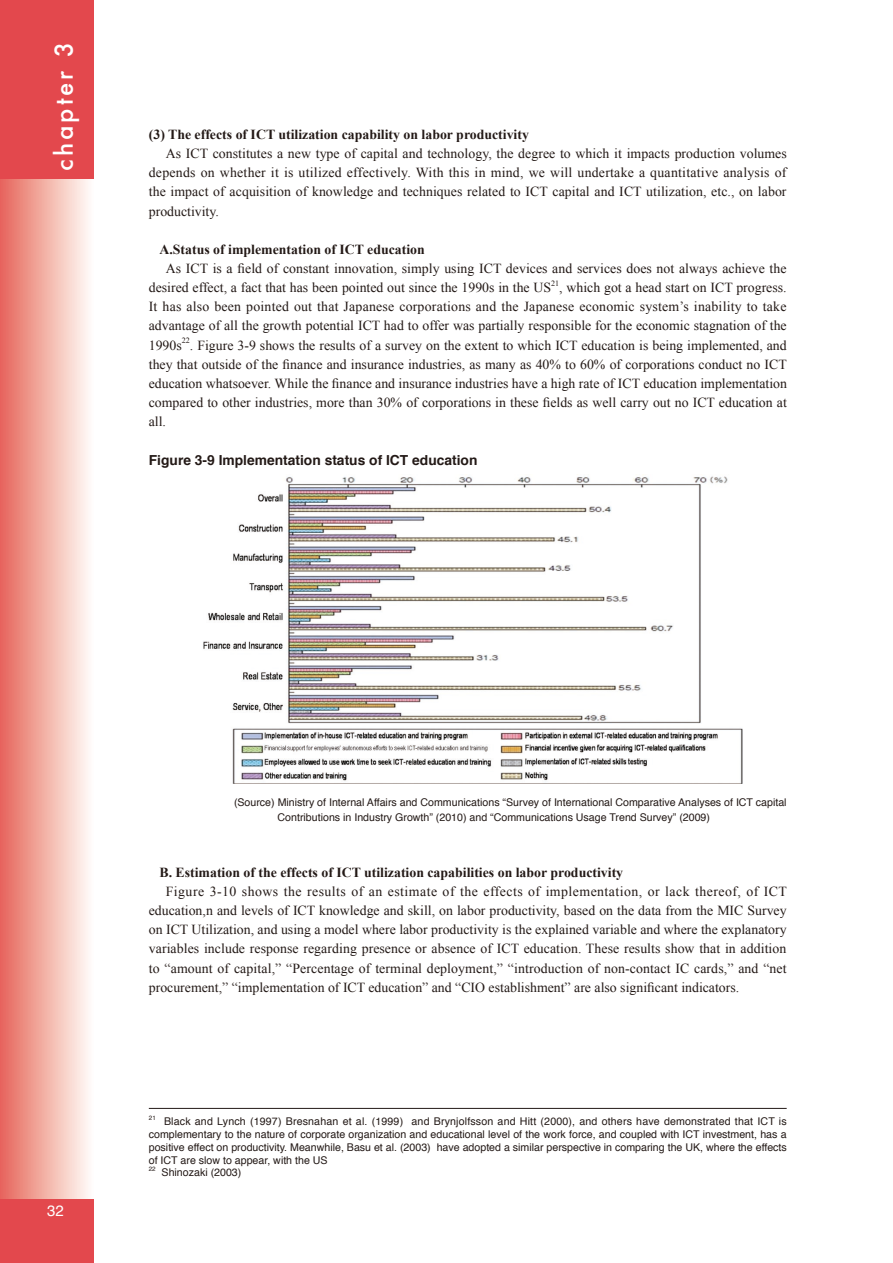
<style>
.page{position:relative;width:893px;height:1263px;background:#fff}
.page>*{position:absolute;margin:0;border:0;box-sizing:border-box;transform-origin:0 0}
.t1{font:500 24px "Futura";letter-spacing:.125em;color:#fff}
.t2{font:15px "Helvetica";color:#fff}
.t3{font:13.8px/19.2px "Times New Roman";color:#231916;text-align:justify}
.t4{font:700 13.8px "Times New Roman";color:#231916}
.t5{font:700 13.8px "Helvetica";color:#231916}
.t6{font:10.65px/12.8px "Helvetica";color:#231916}
.t7{font:8.1px "Times New Roman";color:#231916}
.t8{font:6.15px "Helvetica";color:#231916}
</style>
<div class="page">
<div style="left:0;top:0;width:94px;height:1263px;background:linear-gradient(to right,#e66659,#fffffa)"></div>
<div style="left:0;top:1199px;width:94px;height:64px;background:#e3484d"></div>
<div style="left:0;top:0;width:94px;height:179px;background:#e3484d"></div>
<img style="left:203px;top:476px;width:540px;height:308px">
<hr style="left:149px;top:1108px;width:638px;height:1px;background:#231916">
<h1 class="t1" style="left:47px;top:171px;width:130px;rotate:-90deg">chapter 3</h1>
<p class="t4" style="left:149px;top:125px;width:382px">(3) The effects of ICT utilization capability on labor productivity</p>
<p class="t3" style="left:149px;top:144px;width:640px;text-indent:17px">As ICT constitutes a new type of capital and technology, the degree to which it impacts production volumes depends on whether it is utilized effectively. With this in mind, we will undertake a quantitative analysis of the impact of acquisition of knowledge and techniques related to ICT capital and ICT utilization, etc., on labor productivity.</p>
<p class="t4" style="left:159px;top:240px;width:267px">A.Status of implementation of ICT education</p>
<p class="t3" style="left:149px;top:259px;width:639px;text-indent:17px">As ICT is a field of constant innovation, simply using ICT devices and services does not always achieve the desired effect, a fact that has been pointed out since the 1990s in the US</p>
<p class="t7" style="left:551px;top:277px;width:10px">21</p>
<p class="t3" style="left:149px;top:278px;width:639px;text-indent:410px">, which got a head start on ICT progress.<br>It has also been pointed out that Japanese corporations and the Japanese economic system’s inability to take advantage of all the growth potential ICT had to offer was partially responsible for the economic stagnation of the 1990s</p>
<p class="t7" style="left:182px;top:335px;width:10px">22</p>
<p class="t3" style="left:149px;top:335px;width:640px;text-indent:41px">. Figure 3-9 shows the results of a survey on the extent to which ICT education is being implemented, and they that outside of the finance and insurance industries, as many as 40% to 60% of corporations conduct no ICT education whatsoever. While the finance and insurance industries have a high rate of ICT education implementation compared to other industries, more than 30% of corporations in these fields as well carry out no ICT education at all.</p>
<p class="t5" style="left:149px;top:449px;width:330px">Figure 3-9 Implementation status of ICT education</p>
<p class="t2" style="left:47px;top:1199px;width:18px">32</p>
<p class="t6" style="left:278px;top:796px;width:510px;line-height:14.9px;text-indent:-44px">(Source) Ministry of Internal Affairs and Communications “Survey of International Comparative Analyses of ICT capital<br>Contributions in Industry Growth” (2010) and “Communications Usage Trend Survey” (2009)</p>
<p class="t4" style="left:159px;top:863px;width:465px">B. Estimation of the effects of ICT utilization capabilities on labor productivity</p>
<p class="t3" style="left:149px;top:881px;width:640px;text-indent:17px">Figure 3-10 shows the results of an estimate of the effects of implementation, or lack thereof, of ICT education,n and levels of ICT knowledge and skill, on labor productivity, based on the data from the MIC Survey on ICT Utilization, and using a model where labor productivity is the explained variable and where the explanatory variables include response regarding presence or absence of ICT education. These results show that in addition to “amount of capital,” “Percentage of terminal deployment,” “introduction of non-contact IC cards,” and “net procurement,” “implementation of ICT education” and “CIO establishment” are also significant indicators.</p>
<p class="t8" style="left:149px;top:1113px;width:8px">21</p>
<p class="t6" style="left:149px;top:1115px;width:639px;text-align:justify;text-indent:15px">Black and Lynch (1997) Bresnahan et al. (1999) and Brynjolfsson and Hitt (2000), and others have demonstrated that ICT is complementary to the nature of corporate organization and educational level of the work force, and coupled with ICT investment, has a positive effect on productivity. Meanwhile, Basu et al. (2003) have adopted a similar perspective in comparing the UK, where the effects of ICT are slow to appear, with the US</p>
<p class="t8" style="left:149px;top:1164px;width:8px">22</p>
<p class="t6" style="left:162px;top:1167px;width:81px">Shinozaki (2003)</p>
</div>
